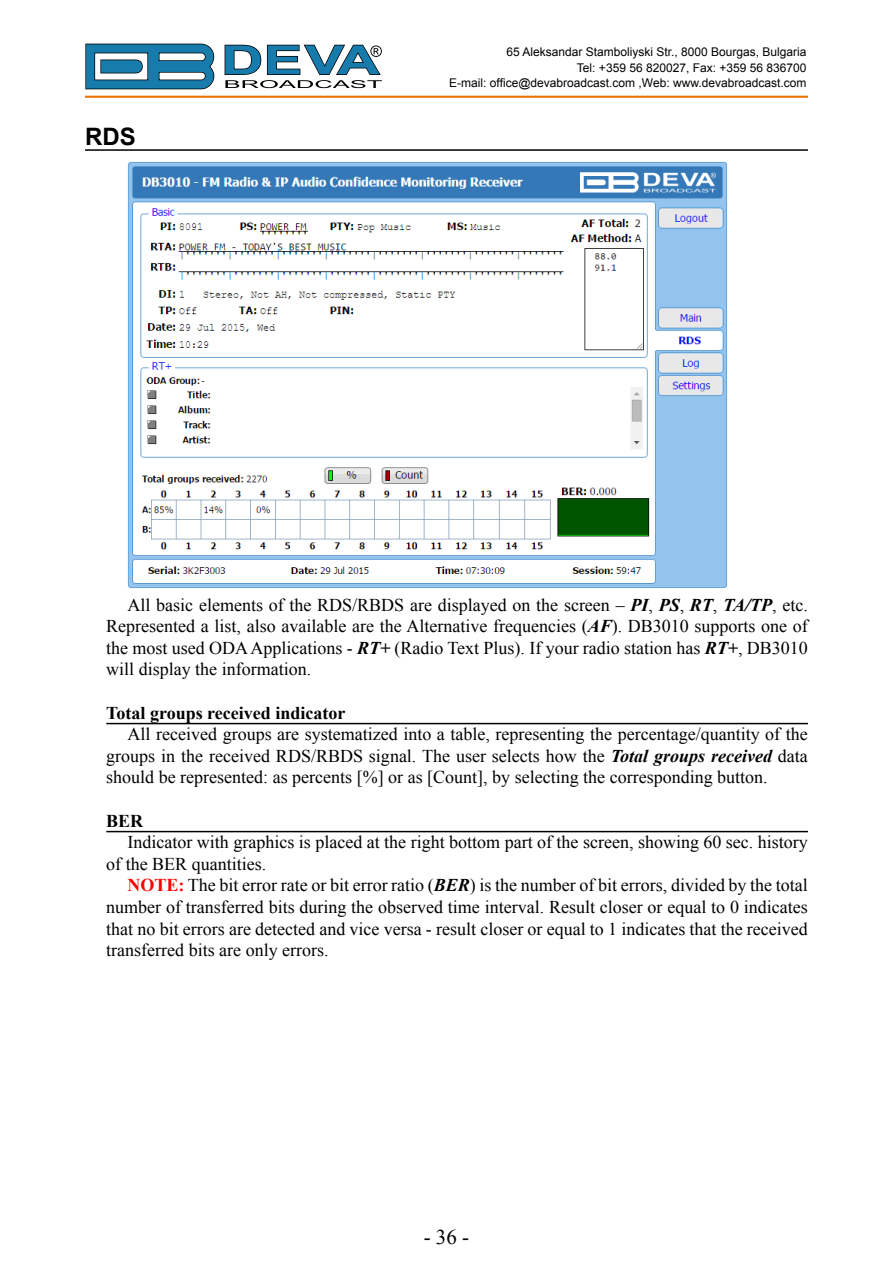
<style>
.page{position:relative;width:893px;height:1263px;background:#fff}
.page>*{position:absolute;margin:0;border:0;box-sizing:border-box;transform-origin:0 0}
.Sub_Caption{font:700 24px "Arial";color:#000}
.t1{font:21px "Times New Roman";color:#000}
.t2{font:18px/21.6px "Times New Roman";color:#000;text-align:justify}
.Inner_Caption{font:700 18px "Times New Roman";color:#000}
.t3{font:12px/16.5px "Arial";color:#000;text-align:right}
.s1{font-weight:700;font-style:italic}
.s2{font-weight:700;color:#f00}
</style>
<div class="page">
<svg style="left:85px;top:43px;width:130px;height:47px"></svg>
<svg style="left:224px;top:44px;width:158px;height:44px"></svg>
<hr style="left:85px;top:96px;width:723px;height:2px;background:#ec7405">
<hr style="left:85px;top:149px;width:723px;height:2px;background:#000">
<hr style="left:106px;top:723px;width:702px;height:1px;background:#000">
<hr style="left:106px;top:831px;width:702px;height:1px;background:#000">
<img style="left:128px;top:161px;width:600px;height:428px">
<p class="Sub_Caption" style="left:85px;top:121px;width:52px">RDS</p>
<p class="t3" style="left:506px;top:43px;width:302px">65 Aleksandar Stamboliyski Str., 8000 Bourgas, Bulgaria<br>Tel: +359 56 820027, Fax: +359 56 836700</p>
<p class="t3" style="left:449px;top:74px;width:359px">E-mail: office@devabroadcast.com ,Web: www.devabroadcast.com</p>
<p class="t2" style="left:106px;top:593px;width:703px;text-indent:21px">All basic elements of the RDS/RBDS are displayed on the screen – <span class="s1">PI</span>, <span class="s1">PS</span>, <span class="s1">RT</span>, <span class="s1">TA/TP</span>, etc.<br>Represented a list, also available are the Alternative frequencies (<span class="s1">AF</span>). DB3010 supports one of the most used ODA Applications - <span class="s1">RT+</span> (Radio Text Plus). If your radio station has <span class="s1">RT+</span>, DB3010 will display the information.</p>
<p class="Inner_Caption" style="left:106px;top:700px;width:241px">Total groups received indicator</p>
<p class="t2" style="left:106px;top:723px;width:703px;text-indent:21px">All received groups are systematized into a table, representing the percentage/quantity of the groups in the received RDS/RBDS signal. The user selects how the <span class="s1">Total groups received</span> data should be represented: as percents [%] or as [Count], by selecting the corresponding button.</p>
<p class="Inner_Caption" style="left:106px;top:808px;width:39px">BER</p>
<p class="t2" style="left:106px;top:831px;width:703px;text-indent:21px">Indicator with graphics is placed at the right bottom part of the screen, showing 60 sec. history of the BER quantities.</p>
<p class="t2" style="left:106px;top:874px;width:703px;text-indent:21px"><span class="s2">NOTE:</span> The bit error rate or bit error ratio (<span class="s1">BER</span>) is the number of bit errors, divided by the total number of transferred bits during the observed time interval. Result closer or equal to 0 indicates that no bit errors are detected and vice versa - result closer or equal to 1 indicates that the received transferred bits are only errors.</p>
<p class="t1" style="left:424px;top:1222px;width:47px">- 36 -</p>
</div>
